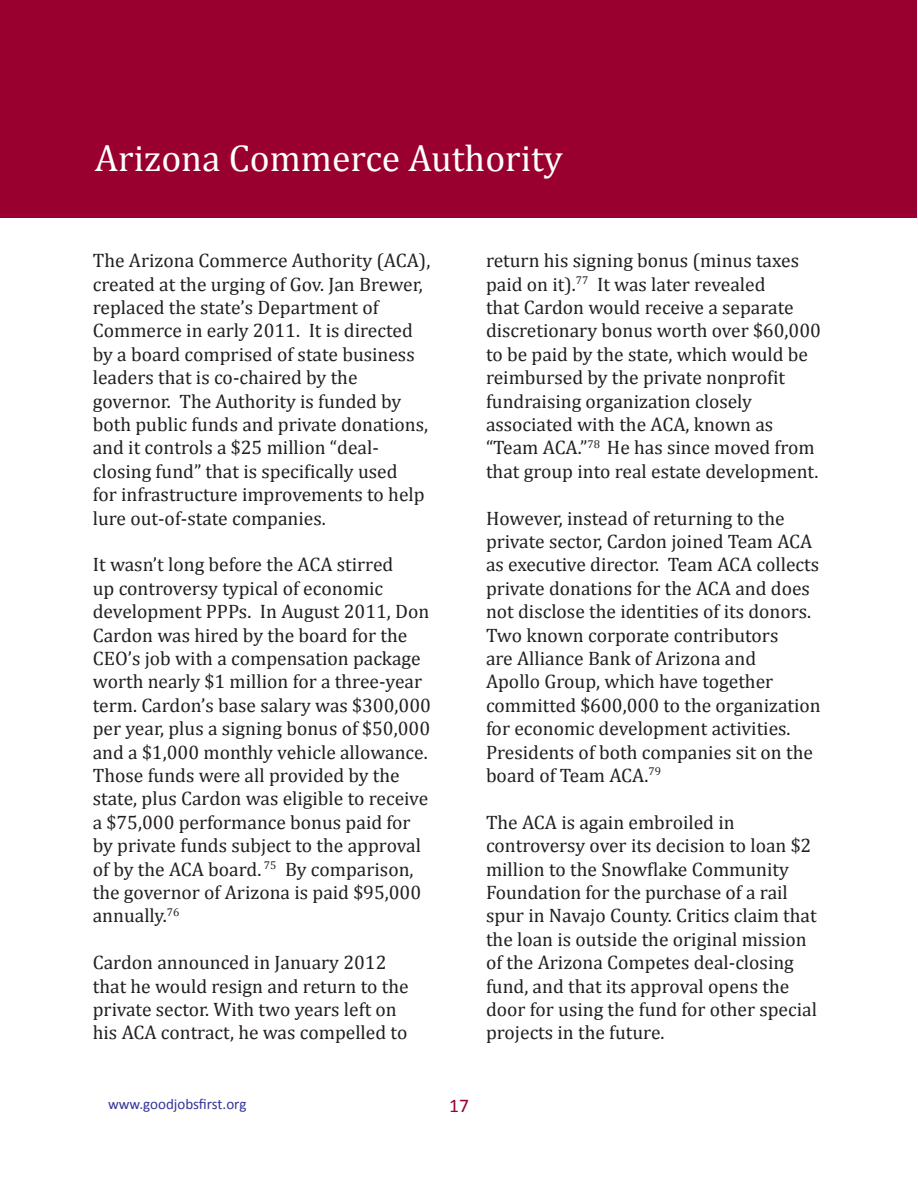
<style>
.page{position:relative;width:918px;height:1188px;background:#fff}
.page>*{position:absolute;margin:0;border:0;box-sizing:border-box;transform-origin:0 0}
.t1{font:37.5px "Cambria";color:#fff}
.t2{font:19.5px/23.4px "Cambria";color:#231f20}
.t3{font:19.5px "Calibri";color:#990030}
.t4{font:15px "Calibri";color:#339}
</style>
<div class="page">
<div style="left:1px;top:1px;width:916px;height:217px;background:#990030"></div>
<h1 class="t1" style="left:95px;top:137px;width:469px">Arizona Commerce Authority</h1>
<p class="t2" style="left:93px;top:249px;width:339px">The Arizona Commerce Authority (ACA), created at the urging of Gov. Jan Brewer, replaced the state’s Department of Commerce in early 2011. It is directed by a board comprised of state business leaders that is co-chaired by the governor. The Authority is funded by both public funds and private donations, and it controls a $25 million “deal&shy;closing fund” that is specifically used<br>for infrastructure improvements to help lure out-of-state companies.</p>
<p class="t2" style="left:93px;top:553px;width:340px">It wasn’t long before the ACA stirred<br>up controversy typical of economic development PPPs. In August 2011, Don Cardon was hired by the board for the CEO’s job with a compensation package worth nearly $1 million for a three-year term. Cardon’s base salary was $300,000 per year, plus a signing bonus of $50,000 and a $1,000 monthly vehicle allowance.<br>Those funds were all provided by the state, plus Cardon was eligible to receive a $75,000 performance bonus paid for by private funds subject to the approval of by the ACA board. <sup>75</sup> By comparison, the governor of Arizona is paid $95,000 annually.<sup>76</sup></p>
<p class="t2" style="left:93px;top:951px;width:317px">Cardon announced in January 2012 that he would resign and return to the private sector. With two years left on his ACA contract, he was compelled to</p>
<p class="t2" style="left:486px;top:249px;width:336px">return his signing bonus (minus taxes paid on it).<sup>77</sup> It was later revealed<br>that Cardon would receive a separate discretionary bonus worth over $60,000 to be paid by the state, which would be reimbursed by the private nonprofit fundraising organization closely associated with the ACA, known as “Team ACA.”<sup>78</sup> He has since moved from that group into real estate development.</p>
<p class="t2" style="left:486px;top:506px;width:336px">However, instead of returning to the private sector, Cardon joined Team ACA as executive director. Team ACA collects private donations for the ACA and does not disclose the identities of its donors.<br>Two known corporate contributors<br>are Alliance Bank of Arizona and<br>Apollo Group, which have together committed $600,000 to the organization for economic development activities.<br>Presidents of both companies sit on the board of Team ACA.<sup>79</sup></p>
<p class="t2" style="left:486px;top:810px;width:332px">The ACA is again embroiled in controversy over its decision to loan $2 million to the Snowflake Community Foundation for the purchase of a rail spur in Navajo County. Critics claim that the loan is outside the original mission of the Arizona Competes deal-closing fund, and that its approval opens the door for using the fund for other special projects in the future.</p>
<p class="t4" style="left:108px;top:1095px;width:140px">www.goodjobsfirst.org</p>
<p class="t3" style="left:449px;top:1093px;width:10px">17</p>
</div>
